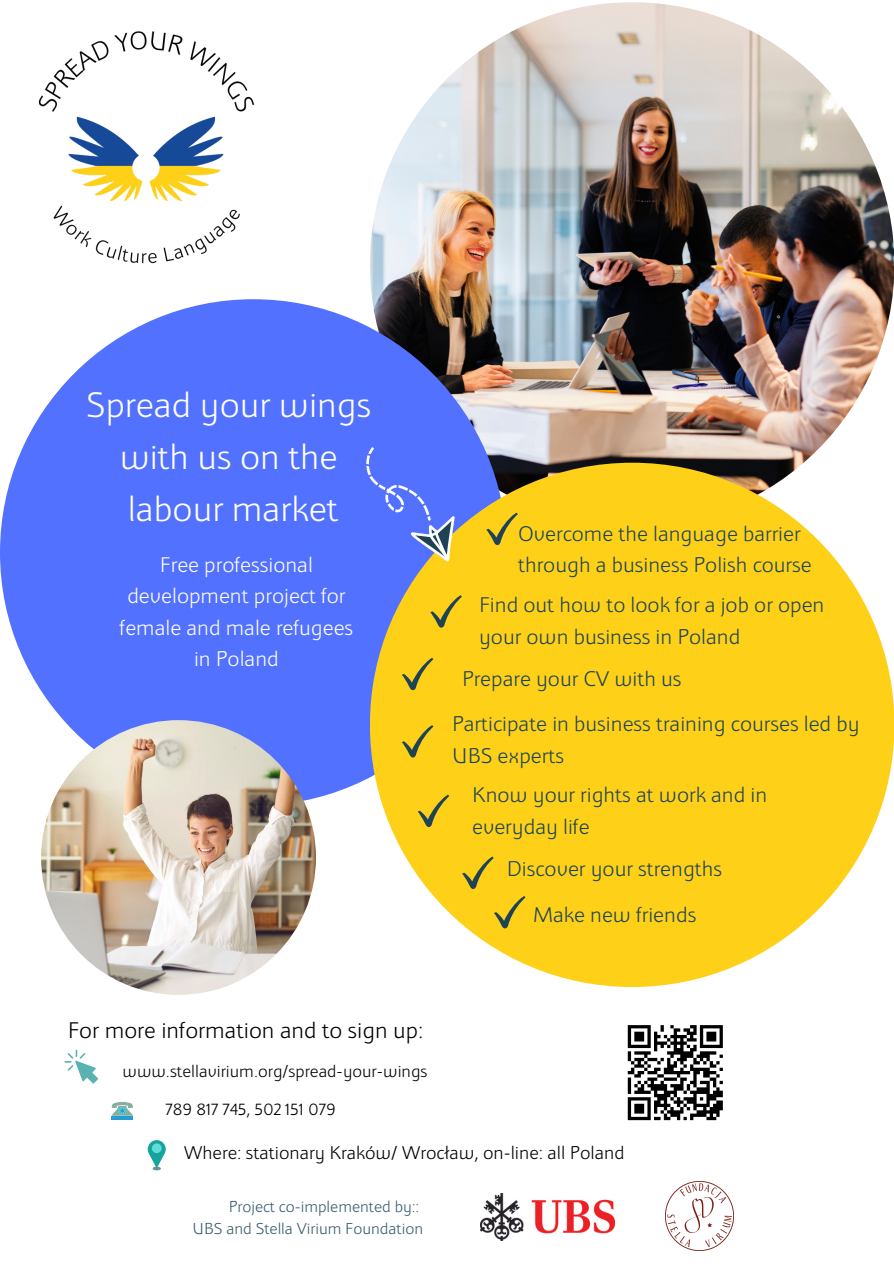
<style>
.page{position:relative;width:894px;height:1264px;background:#fff}
.page>*{position:absolute;margin:0;border:0;box-sizing:border-box;transform-origin:0 0}
.t1{font:37.5px/51.8px "Apolonia Nova Lekka OT";color:#fff;text-align:center}
.t2{font:24px "Apolonia Nova Lekka OT";color:#000}
.t3{font:22.5px/31.5px "Apolonia Nova Lekka OT";color:#1d4355}
.t4{font:22.5px/31.5px "Apolonia Nova Lekka OT";color:#fff;text-align:center}
.t5{font:19.5px "Apolonia Nova Lekka OT";color:#000}
.t6{font:18px "Apolonia Nova Lekka OT";color:#000}
.t7{font:16.8px/22.5px "Apolonia Nova Lekka OT";color:#365b6d;text-align:right}
</style>
<div class="page">
<img style="left:370px;top:2px;width:523px;height:524px;border-radius:50%">
<div style="left:0;top:299px;width:506px;height:506px;background:#5271ff;border-radius:50%"></div>
<div style="left:370px;top:462px;width:523px;height:525px;background:#fed018;border-radius:50%"></div>
<svg style="left:430px;top:595px;width:31px;height:32px"></svg>
<img style="left:38px;top:31px;width:217px;height:233px">
<img style="left:41px;top:720px;width:275px;height:274px;border-radius:50%">
<svg style="left:366px;top:447px;width:101px;height:115px"></svg>
<svg style="left:494px;top:896px;width:31px;height:32px"></svg>
<svg style="left:402px;top:725px;width:31px;height:32px"></svg>
<svg style="left:417px;top:794px;width:32px;height:33px"></svg>
<svg style="left:486px;top:512px;width:31px;height:33px"></svg>
<svg style="left:112px;top:1115px;width:21px;height:4px"></svg>
<svg style="left:112px;top:1102px;width:21px;height:13px"></svg>
<svg style="left:148px;top:1140px;width:18px;height:30px"></svg>
<div style="left:152px;top:1143px;width:10px;height:10px;background:#62ddd6;border-radius:50%"></div>
<img style="left:665px;top:1181px;width:68px;height:69px">
<svg style="left:64px;top:1049px;width:34px;height:34px"></svg>
<svg style="left:402px;top:657px;width:31px;height:33px"></svg>
<svg style="left:462px;top:856px;width:31px;height:33px"></svg>
<svg style="left:627px;top:1025px;width:96px;height:96px"></svg>
<img style="left:480px;top:1193px;width:134px;height:47px">
<h1 class="t1" style="left:86px;top:382px;width:286px">Spread your wings with us on the labour market</h1>
<p class="t4" style="left:119px;top:550px;width:235px">Free professional development project for female and male refugees in Poland</p>
<p class="t3" style="left:518px;top:519px;width:295px">Overcome the language barrier through a business Polish course</p>
<p class="t3" style="left:479px;top:590px;width:347px">Find out how to look for a job or open your own business in Poland</p>
<p class="t3" style="left:462px;top:665px;width:221px">Prepare your CV with us</p>
<p class="t3" style="left:452px;top:710px;width:409px">Participate in business training courses led by<br>UBS experts</p>
<p class="t3" style="left:472px;top:781px;width:296px">Know your rights at work and in everyday life</p>
<p class="t3" style="left:506px;top:854px;width:217px">Discover your strengths</p>
<p class="t3" style="left:533px;top:900px;width:165px">Make new friends</p>
<p class="t2" style="left:68px;top:1019px;width:357px">For more information and to sign up:</p>
<p class="t6" style="left:123px;top:1063px;width:306px">www.stellavirium.org/spread-your-wings</p>
<p class="t6" style="left:165px;top:1101px;width:172px">789 817 745, 502 151 079</p>
<p class="t5" style="left:184px;top:1144px;width:441px">Where: stationary Kraków/ Wrocław, on-line: all Poland</p>
<p class="t7" style="left:192px;top:1196px;width:232px">Project co-implemented by::<br>UBS and Stella Virium Foundation</p>
</div>
